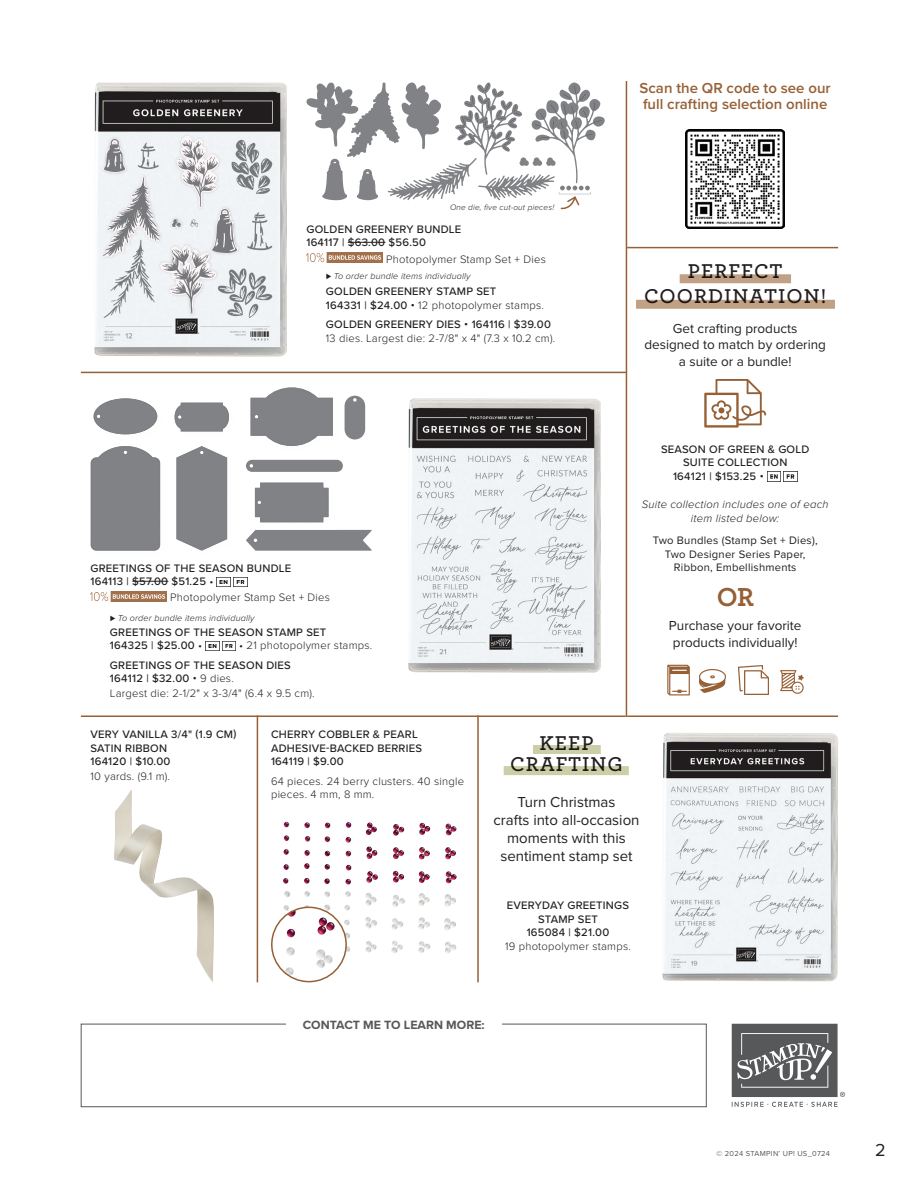
<style>
.page{position:relative;width:918px;height:1188px;background:#fff}
.page>*{position:absolute;margin:0;border:0;box-sizing:border-box;transform-origin:0 0}
.t1{font:700 27.3px "Archer";color:#966036}
.t2{font:600 21px/21px "Archer";letter-spacing:.05em;color:#231f20;text-align:center}
.t3{font:18px "Proxima Nova";color:#231f20}
.t4{font:15px/18px "Proxima Nova";color:#231f20;text-align:center}
.t5{font:600 15px/16.5px "Proxima Nova";color:#966036}
.t6{font:13.5px/16.5px "Proxima Nova";color:#231f20;text-align:center}
.t7{font:700 12.45px "Proxima Nova";color:#57585a}
.t8{font:500 11.25px/13.5px "Proxima Nova";letter-spacing:.02em;color:#231f20}
.t9{font:300 11.25px/13.5px "Proxima Nova";letter-spacing:.02em;color:#231f20}
.t10{font:11.25px/13.5px "Proxima Nova";letter-spacing:.02em;color:#231f20;text-align:center}
.t11{font:italic 300 11.25px/13.5px "Proxima Nova";letter-spacing:.02em;color:#231f20;text-align:center}
.t12{font:italic 300 9px "Proxima Nova";letter-spacing:.02em;color:#231f20}
.t13{font:italic 300 8.25px "Proxima Nova";letter-spacing:.02em;color:#231f20}
.t14{font:7.5px "Proxima Nova";letter-spacing:.04em;color:#57585a}
.s1{font-weight:300}
</style>
<div class="page">
<svg style="left:246px;top:530px;width:126px;height:21px;background:#8b8d8f"></svg>
<svg style="left:246px;top:460px;width:97px;height:12px"></svg>
<img style="left:90px;top:461px;width:1px;height:86px">
<img style="left:160px;top:469px;width:1px;height:77px">
<div style="left:91px;top:446px;width:69px;height:105px;background:#808285"></div>
<svg style="left:251px;top:387px;width:82px;height:59px"></svg>
<img style="left:227px;top:458px;width:1px;height:81px">
<svg style="left:176px;top:446px;width:51px;height:105px;background:#8e9093"></svg>
<img style="left:93px;top:414px;width:65px;height:21px">
<svg style="left:94px;top:398px;width:63px;height:36px"></svg>
<img style="left:254px;top:482px;width:70px;height:41px">
<div style="left:255px;top:483px;width:74px;height:39px;background:#808285"></div>
<img style="left:174px;top:402px;width:49px;height:19px">
<svg style="left:175px;top:403px;width:54px;height:29px;background:#8b8d90"></svg>
<svg style="left:345px;top:396px;width:20px;height:43px"></svg>
<svg style="left:732px;top:1024px;width:113px;height:83px"></svg>
<div style="left:81px;top:1024px;width:626px;height:83px;border:1px solid #57585a"></div>
<div style="left:286px;top:1019px;width:216px;height:12px;background:#fff"></div>
<hr style="left:81px;top:372px;width:545px;height:1px;background:#966036">
<hr style="left:81px;top:716px;width:545px;height:1px;background:#966036">
<hr style="left:626px;top:81px;width:1px;height:636px;background:#966036">
<hr style="left:132px;top:581px;width:36px;height:1px;background:#231f20">
<svg style="left:217px;top:577px;width:30px;height:10px"></svg>
<img style="left:90px;top:592px;width:77px;height:9px">
<svg style="left:206px;top:641px;width:13px;height:10px"></svg>
<img style="left:222px;top:641px;width:14px;height:10px">
<hr style="left:348px;top:242px;width:37px;height:1px;background:#231f20">
<img style="left:306px;top:253px;width:77px;height:10px">
<img style="left:284px;top:822px;width:172px;height:33px">
<img style="left:408px;top:398px;width:193px;height:274px">
<img style="left:662px;top:733px;width:176px;height:248px">
<img style="left:767px;top:472px;width:14px;height:9px">
<svg style="left:786px;top:474px;width:9px;height:5px"></svg>
<svg style="left:704px;top:379px;width:62px;height:49px"></svg>
<hr style="left:627px;top:715px;width:211px;height:2px;background:#966036">
<hr style="left:627px;top:247px;width:211px;height:1px;background:#966036">
<hr style="left:257px;top:716px;width:1px;height:266px;background:#966036">
<hr style="left:477px;top:716px;width:2px;height:266px;background:#966036">
<div style="left:533px;top:745px;width:68px;height:9px;background:#cbcea6"></div>
<div style="left:504px;top:766px;width:125px;height:9px;background:#cbcea6"></div>
<img style="left:114px;top:789px;width:100px;height:193px">
<img style="left:285px;top:910px;width:50px;height:66px">
<div style="left:271px;top:907px;width:76px;height:75px;border:2px solid #966036;border-radius:50%"></div>
<img style="left:686px;top:129px;width:99px;height:99px">
<div style="left:636px;top:300px;width:199px;height:9px;background:#c1a185"></div>
<div style="left:680px;top:274px;width:111px;height:9px;background:#c1a185"></div>
<svg style="left:306px;top:82px;width:299px;height:128px"></svg>
<img style="left:739px;top:666px;width:29px;height:28px">
<img style="left:700px;top:669px;width:26px;height:23px">
<svg style="left:667px;top:665px;width:23px;height:30px"></svg>
<img style="left:781px;top:670px;width:23px;height:24px">
<img style="left:94px;top:83px;width:193px;height:273px">
<div style="left:100px;top:174px;width:64px;height:86px;background:#f0f3f6"></div>
<div style="left:174px;top:133px;width:48px;height:78px;background:#eff3f6"></div>
<div style="left:100px;top:136px;width:29px;height:40px;background:#f0f3f6"></div>
<div style="left:209px;top:206px;width:32px;height:50px;background:#f0f3f6"></div>
<div style="left:158px;top:243px;width:62px;height:75px;background:#f0f3f6"></div>
<svg style="left:103px;top:136px;width:136px;height:179px"></svg>
<img style="left:163px;top:248px;width:51px;height:66px">
<p class="t13" style="left:450px;top:201px;width:106px">One die, five cut-out pieces!</p>
<p class="t8" style="left:306px;top:222px;width:156px">GOLDEN GREENERY BUNDLE<br>164117 | $63.00 $56.50</p>
<p class="t9" style="left:386px;top:251px;width:161px">Photopolymer Stamp Set + Dies</p>
<p class="t12" style="left:326px;top:269px;width:146px">⊲ To order bundle items individually</p>
<p class="t8" style="left:326px;top:284px;width:219px">GOLDEN GREENERY STAMP SET<br>164331 | $24.00 • <span class="s1">12 photopolymer stamps.</span></p>
<p class="t8" style="left:326px;top:317px;width:226px">GOLDEN GREENERY DIES • 164116 | $39.00</p>
<p class="t9" style="left:326px;top:331px;width:231px">13 dies. Largest die: 2-7/8" x 4" (7.3 x 10.2 cm).</p>
<p class="t8" style="left:90px;top:561px;width:202px">GREETINGS OF THE SEASON BUNDLE<br>164113 | $57.00 $51.25 <span class="s1">•</span></p>
<p class="t9" style="left:170px;top:590px;width:161px">Photopolymer Stamp Set + Dies</p>
<p class="t12" style="left:110px;top:611px;width:146px">⊲ To order bundle items individually</p>
<p class="t8" style="left:110px;top:625px;width:218px">GREETINGS OF THE SEASON STAMP SET<br>164325 | $25.00 <span class="s1">•</span></p>
<p class="t9" style="left:239px;top:638px;width:135px">• 21 photopolymer stamps.</p>
<p class="t8" style="left:110px;top:658px;width:182px">GREETINGS OF THE SEASON DIES<br>164112 | $32.00 • <span class="s1">9 dies.</span></p>
<p class="t9" style="left:110px;top:686px;width:206px">Largest die: 2-1/2" x 3-3/4" (6.4 x 9.5 cm).</p>
<h3 class="t5" style="left:640px;top:79px;width:193px">Scan the QR code to see our full crafting selection online</h3>
<h2 class="t2" style="left:644px;top:257px;width:184px;line-height:25.5px">PERFECT<br>COORDINATION!</h2>
<p class="t6" style="left:644px;top:319px;width:183px">Get crafting products designed to match by ordering a suite or a bundle!</p>
<p class="t8" style="left:661px;top:442px;width:150px">SEASON OF GREEN &amp; GOLD</p>
<p class="t8" style="left:683px;top:455px;width:106px">SUITE COLLECTION</p>
<p class="t8" style="left:673px;top:469px;width:92px">164121 | $153.25 •</p>
<p class="t11" style="left:642px;top:497px;width:189px">Suite collection includes one of each item listed below:</p>
<p class="t10" style="left:653px;top:533px;width:166px">Two Bundles (Stamp Set + Dies),<br>Two Designer Series Paper,<br>Ribbon, Embellishments</p>
<h1 class="t1" style="left:716px;top:575px;width:39px">OR</h1>
<p class="t6" style="left:669px;top:617px;width:134px;text-align:left">Purchase your favorite products individually!</p>
<p class="t8" style="left:90px;top:728px;width:147px">VERY VANILLA 3/4" (1.9 CM)<br>SATIN RIBBON<br>164120 | $10.00</p>
<p class="t9" style="left:90px;top:769px;width:81px">10 yards. (9.1 m).</p>
<p class="t8" style="left:271px;top:728px;width:153px">CHERRY COBBLER &amp; PEARL<br>ADHESIVE-BACKED BERRIES<br>164119 | $9.00</p>
<p class="t9" style="left:271px;top:774px;width:195px">64 pieces. 24 berry clusters. 40 single pieces. 4 mm, 8 mm.</p>
<h2 class="t2" style="left:510px;top:731px;width:114px">KEEP<br>CRAFTING</h2>
<h3 class="t4" style="left:494px;top:793px;width:147px">Turn Christmas<br>crafts into all-occasion moments with this sentiment stamp set</h3>
<p class="t8" style="left:507px;top:898px;width:124px;text-align:center">EVERYDAY GREETINGS<br>STAMP SET<br>165084 | $21.00</p>
<p class="t9" style="left:505px;top:939px;width:127px">19 photopolymer stamps.</p>
<p class="t7" style="left:303px;top:1015px;width:183px">CONTACT ME TO LEARN MORE:</p>
<p class="t14" style="left:717px;top:1148px;width:115px">© 2024 STAMPIN’ UP! US_0724</p>
<h3 class="t3" style="left:875px;top:1136px;width:12px">2</h3>
</div>
